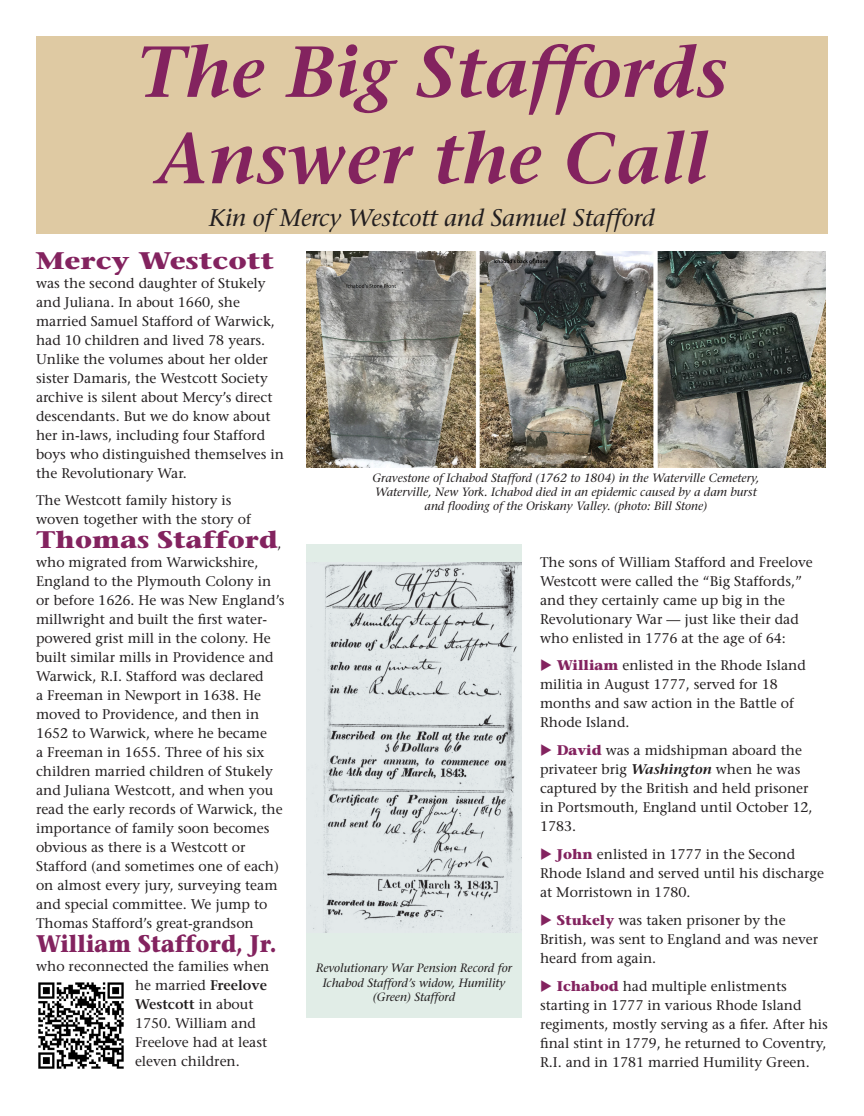
<style>
.page{position:relative;width:864px;height:1116px;background:#fff}
.page>*{position:absolute;margin:0;border:0;box-sizing:border-box;transform-origin:0 0}
.Head{font:italic 600 72px/86.4px "Stone Serif Std";color:#83235f}
.Heading_2{font:italic 500 24px "Stone Serif Std";color:#231f20}
.t1{font:700 24px "Stone Serif Std";color:#83235f;scale:.9 1}
.t2{font:700 24px "Stone Serif Std";color:#83235f;scale:1.1 1}
.t3{font:700 24px "Stone Serif Std";color:#83235f;scale:1.19 1}
.t4{font:500 14px/19px "Stone Serif Std";color:#231f20}
.t5{font:italic 500 12px/14.4px "Stone Serif Std";color:#231f20;text-align:center}
.s1{font-weight:500;font-size:14px;color:#231f20}
.s2{font-weight:600}
.s3{font-weight:700;color:#83235f}
.s4{font-weight:600;font-style:italic}
</style>
<div class="page">
<div style="left:36px;top:36px;width:792px;height:198px;background:#dfcaa3"></div>
<img style="left:306px;top:251px;width:520px;height:217px">
<div style="left:306px;top:544px;width:216px;height:406px;background:#e1ede7"></div>
<img style="left:310px;top:562px;width:212px;height:370px">
<div style="left:306px;top:946px;width:216px;height:72px;background:#e1ede7"></div>
<img style="left:38px;top:982px;width:86px;height:87px">
<p class="Head" style="left:136px;top:29px;width:594px">The Big Staffords<br>Answer the Call</p>
<p class="Heading_2" style="left:209px;top:204px;width:447px">Kin of Mercy Westcott and Samuel Stafford</p>
<p class="t3" style="left:36px;top:246px;width:202px">Mercy Westcott</p>
<p class="t4" style="left:36px;top:274px;width:250px">was the second daughter of Stukely and Juliana. In about 1660, she married Samuel Stafford of Warwick, had 10 children and lived 78 years.<br>Unlike the volumes about her older sister Damaris, the Westcott Society archive is silent about Mercy’s direct descendants. But we do know about her in-laws, including four Stafford boys who distinguished themselves in the Revolutionary War.</p>
<p class="t4" style="left:36px;top:491px;width:216px">The Westcott family history is woven together with the story of</p>
<p class="t2" style="left:36px;top:525px;width:225px">Thomas Stafford<span class="s1">,</span></p>
<p class="t4" style="left:36px;top:553px;width:250px">who migrated from Warwickshire, England to the Plymouth Colony in or before 1626. He was New England’s millwright and built the first water&shy;powered grist mill in the colony. He built similar mills in Providence and Warwick, R.I. Stafford was declared<br>a Freeman in Newport in 1638. He moved to Providence, and then in 1652 to Warwick, where he became<br>a Freeman in 1655. Three of his six children married children of Stukely and Juliana Westcott, and when you read the early records of Warwick, the importance of family soon becomes obvious as there is a Westcott or Stafford (and sometimes one of each) on almost every jury, surveying team and special committee. We jump to Thomas Stafford’s great-grandson</p>
<p class="t1" style="left:36px;top:929px;width:269px">William Stafford, Jr.</p>
<p class="t4" style="left:135px;top:957px;width:136px;text-indent:-99px">who reconnected the families when he married <span class="s2">Freelove<br>Westcott</span> in about<br>1750. William and<br>Freelove had at least eleven children.</p>
<p class="t5" style="left:372px;top:470px;width:389px">Gravestone of Ichabod Stafford (1762 to 1804) in the Waterville Cemetery,<br>Waterville, New York. Ichabod died in an epidemic caused by a dam burst and flooding of the Oriskany Valley. (photo: Bill Stone)</p>
<p class="t4" style="left:540px;top:553px;width:274px">The sons of William Stafford and Freelove Westcott were called the “Big Staffords,” and they certainly came up big in the Revolutionary War — just like their dad who enlisted in 1776 at the age of 64:</p>
<p class="t4" style="left:540px;top:656px;width:267px;text-indent:17px"><span class="s3">William</span> enlisted in the Rhode Island militia in August 1777, served for 18 months and saw action in the Battle of<br>Rhode Island.</p>
<p class="t4" style="left:540px;top:741px;width:274px;text-indent:17px"><span class="s3">David</span> was a midshipman aboard the privateer brig <span class="s4">Washington</span> when he was captured by the British and held prisoner in Portsmouth, England until October 12,<br>1783.</p>
<p class="t4" style="left:540px;top:845px;width:286px;text-indent:17px"><span class="s3">John</span> enlisted in 1777 in the Second<br>Rhode Island and served until his discharge at Morristown in 1780.</p>
<p class="t4" style="left:540px;top:911px;width:280px;text-indent:17px"><span class="s3">Stukely</span> was taken prisoner by the<br>British, was sent to England and was never heard from again.</p>
<p class="t4" style="left:540px;top:977px;width:289px;text-indent:17px"><span class="s3">Ichabod</span> had multiple enlistments starting in 1777 in various Rhode Island regiments, mostly serving as a fifer. After his final stint in 1779, he returned to Coventry, R.I. and in 1781 married Humility Green.</p>
<p class="t5" style="left:316px;top:961px;width:197px">Revolutionary War Pension Record for<br>Ichabod Stafford’s widow, Humility (Green) Stafford</p>
</div>
